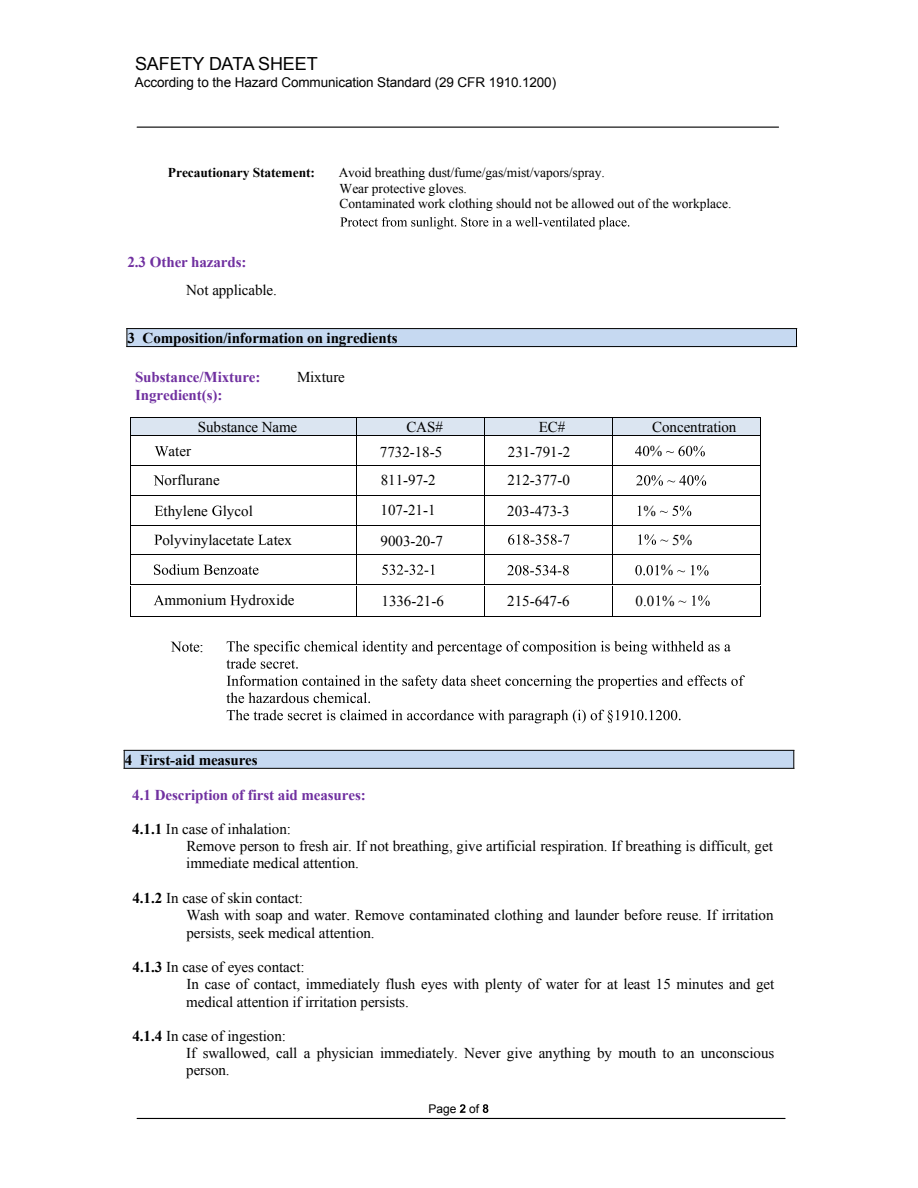
<style>
.page{position:relative;width:918px;height:1188px;background:#fff}
.page>*{position:absolute;margin:0;border:0;box-sizing:border-box;transform-origin:0 0}
.t1{font:18px "Arial";letter-spacing:-.005em;color:#000}
.t2{font:15px/17.2px "Times New Roman";letter-spacing:-.005em;color:#000}
.t3{font:700 15px "Times New Roman";letter-spacing:-.005em;color:#7030a0}
.t4{font:700 15px "Times New Roman";letter-spacing:-.005em;color:#000}
.t5{font:13.5px/15.5px "Times New Roman";letter-spacing:-.005em;color:#000}
.t6{font:13.5px "Arial";letter-spacing:-.01em;color:#000}
.t7{font:700 13.5px "Times New Roman";letter-spacing:-.005em;color:#000}
.t8{font:12px "Arial";color:#000}
.s1{font-weight:700}
</style>
<div class="page">
<hr style="left:137px;top:127px;width:642px;height:1px;background:#000">
<div style="left:127px;top:329px;width:8px;height:17px;background:#c6d9f1"></div>
<div style="left:788px;top:329px;width:8px;height:17px;background:#c6d9f1"></div>
<div style="left:135px;top:329px;width:653px;height:17px;background:#c6d9f1"></div>
<hr style="left:127px;top:328px;width:670px;height:1px;background:#000">
<svg style="left:126px;top:329px;width:1px;height:17px"></svg>
<hr style="left:127px;top:346px;width:670px;height:1px;background:#000">
<svg style="left:796px;top:329px;width:1px;height:17px"></svg>
<hr style="left:137px;top:1118px;width:648px;height:1px;background:#000">
<svg style="left:460px;top:1104px;width:5px;height:9px"></svg>
<svg style="left:483px;top:1104px;width:5px;height:9px"></svg>
<svg style="left:226px;top:641px;width:505px;height:28px"></svg>
<svg style="left:226px;top:675px;width:519px;height:28px"></svg>
<svg style="left:227px;top:710px;width:454px;height:13px"></svg>
<svg style="left:171px;top:642px;width:28px;height:10px"></svg>
<div style="left:125px;top:751px;width:7px;height:17px;background:#c6d9f1"></div>
<div style="left:786px;top:751px;width:7px;height:17px;background:#c6d9f1"></div>
<div style="left:132px;top:751px;width:654px;height:17px;background:#c6d9f1"></div>
<hr style="left:124px;top:750px;width:670px;height:1px;background:#000">
<svg style="left:124px;top:751px;width:1px;height:17px"></svg>
<hr style="left:124px;top:768px;width:670px;height:1px;background:#000">
<svg style="left:793px;top:751px;width:1px;height:17px"></svg>
<div style="left:131px;top:418px;width:225px;height:17px;background:#dbe5f1"></div>
<div style="left:357px;top:418px;width:127px;height:17px;background:#dbe5f1"></div>
<div style="left:485px;top:418px;width:127px;height:17px;background:#dbe5f1"></div>
<div style="left:613px;top:418px;width:147px;height:17px;background:#dbe5f1"></div>
<hr style="left:131px;top:417px;width:225px;height:1px;background:#000">
<hr style="left:357px;top:417px;width:127px;height:1px;background:#000">
<hr style="left:485px;top:417px;width:127px;height:1px;background:#000">
<hr style="left:613px;top:417px;width:147px;height:1px;background:#000">
<svg style="left:153px;top:475px;width:11px;height:10px"></svg>
<svg style="left:636px;top:475px;width:70px;height:11px"></svg>
<hr style="left:131px;top:435px;width:225px;height:1px;background:#000">
<hr style="left:357px;top:435px;width:127px;height:1px;background:#000">
<hr style="left:485px;top:435px;width:127px;height:1px;background:#000">
<hr style="left:613px;top:435px;width:147px;height:1px;background:#000">
<svg style="left:155px;top:506px;width:8px;height:10px"></svg>
<svg style="left:212px;top:506px;width:10px;height:10px"></svg>
<svg style="left:638px;top:506px;width:4px;height:10px"></svg>
<svg style="left:660px;top:506px;width:31px;height:10px"></svg>
<hr style="left:131px;top:465px;width:225px;height:1px;background:#000">
<hr style="left:357px;top:465px;width:127px;height:1px;background:#000">
<hr style="left:485px;top:465px;width:127px;height:1px;background:#000">
<hr style="left:613px;top:465px;width:147px;height:1px;background:#000">
<hr style="left:131px;top:495px;width:225px;height:1px;background:#000">
<hr style="left:357px;top:495px;width:127px;height:1px;background:#000">
<hr style="left:485px;top:495px;width:127px;height:1px;background:#000">
<hr style="left:613px;top:495px;width:147px;height:1px;background:#000">
<hr style="left:131px;top:525px;width:225px;height:1px;background:#000">
<hr style="left:357px;top:525px;width:127px;height:1px;background:#000">
<hr style="left:485px;top:525px;width:127px;height:1px;background:#000">
<hr style="left:613px;top:525px;width:147px;height:1px;background:#000">
<hr style="left:131px;top:555px;width:225px;height:1px;background:#000">
<hr style="left:357px;top:555px;width:127px;height:1px;background:#000">
<hr style="left:485px;top:555px;width:127px;height:1px;background:#000">
<hr style="left:613px;top:555px;width:147px;height:1px;background:#000">
<hr style="left:131px;top:584px;width:225px;height:1px;background:#000">
<hr style="left:357px;top:584px;width:127px;height:1px;background:#000">
<hr style="left:485px;top:584px;width:127px;height:1px;background:#000">
<hr style="left:613px;top:584px;width:147px;height:1px;background:#000">
<svg style="left:154px;top:535px;width:8px;height:10px"></svg>
<svg style="left:258px;top:535px;width:9px;height:10px"></svg>
<svg style="left:508px;top:534px;width:61px;height:11px"></svg>
<svg style="left:638px;top:534px;width:30px;height:11px"></svg>
<svg style="left:154px;top:595px;width:10px;height:10px"></svg>
<svg style="left:230px;top:595px;width:11px;height:10px"></svg>
<svg style="left:656px;top:595px;width:4px;height:11px"></svg>
<svg style="left:678px;top:601px;width:8px;height:2px"></svg>
<svg style="left:692px;top:595px;width:18px;height:11px"></svg>
<svg style="left:154px;top:564px;width:105px;height:11px"></svg>
<svg style="left:382px;top:565px;width:53px;height:10px"></svg>
<svg style="left:507px;top:565px;width:62px;height:10px"></svg>
<svg style="left:635px;top:565px;width:24px;height:10px"></svg>
<svg style="left:677px;top:570px;width:8px;height:2px"></svg>
<svg style="left:691px;top:565px;width:18px;height:11px"></svg>
<svg style="left:340px;top:217px;width:289px;height:12px"></svg>
<svg style="left:130px;top:417px;width:1px;height:200px"></svg>
<hr style="left:131px;top:616px;width:225px;height:1px;background:#000">
<svg style="left:356px;top:417px;width:1px;height:200px"></svg>
<hr style="left:357px;top:616px;width:127px;height:1px;background:#000">
<svg style="left:484px;top:417px;width:1px;height:200px"></svg>
<hr style="left:485px;top:616px;width:127px;height:1px;background:#000">
<svg style="left:612px;top:417px;width:1px;height:200px"></svg>
<hr style="left:613px;top:616px;width:147px;height:1px;background:#000">
<svg style="left:760px;top:417px;width:1px;height:200px"></svg>
<svg style="left:155px;top:446px;width:14px;height:10px"></svg>
<svg style="left:635px;top:446px;width:14px;height:10px"></svg>
<svg style="left:666px;top:446px;width:39px;height:10px"></svg>
<p class="t1" style="left:135px;top:52px;width:184px">SAFETY DATA SHEET</p>
<p class="t6" style="left:135px;top:74px;width:423px">According to the Hazard Communication Standard (29 CFR 1910.1200)</p>
<p class="t7" style="left:168px;top:164px;width:149px">Precautionary Statement:</p>
<p class="t5" style="left:339px;top:165px;width:394px">Avoid breathing dust/fume/gas/mist/vapors/spray.<br>Wear protective gloves.<br>Contaminated work clothing should not be allowed out of the workplace.</p>
<p class="t3" style="left:127px;top:251px;width:121px">2.3 Other hazards:</p>
<p class="t2" style="left:186px;top:282px;width:92px">Not applicable.</p>
<p class="t4" style="left:127px;top:327px;width:272px">3 Composition/information on ingredients</p>
<p class="t3" style="left:135px;top:367px;width:127px">Substance/Mixture:</p>
<p class="t2" style="left:297px;top:368px;width:49px">Mixture</p>
<p class="t3" style="left:135px;top:385px;width:89px">Ingredient(s):</p>
<p class="t2" style="left:198px;top:418px;width:101px">Substance Name</p>
<p class="t2" style="left:406px;top:418px;width:38px">CAS#</p>
<p class="t2" style="left:539px;top:418px;width:28px">EC#</p>
<p class="t2" style="left:652px;top:418px;width:86px">Concentration</p>
<p class="t2" style="left:169px;top:442px;width:24px">ater</p>
<p class="t2" style="left:380px;top:443px;width:64px">7732-18-5</p>
<p class="t2" style="left:508px;top:443px;width:64px">231-791-2</p>
<p class="t2" style="left:650px;top:442px;width:14px">%</p>
<p class="t2" style="left:165px;top:471px;width:57px">orflurane</p>
<p class="t2" style="left:381px;top:471px;width:57px">811-97-2</p>
<p class="t2" style="left:507px;top:471px;width:64px">212-377-0</p>
<p class="t2" style="left:163px;top:502px;width:91px">thylene lycol</p>
<p class="t2" style="left:381px;top:501px;width:57px">107-21-1</p>
<p class="t2" style="left:507px;top:502px;width:64px">203-473-3</p>
<p class="t2" style="left:643px;top:502px;width:14px">%</p>
<p class="t2" style="left:162px;top:531px;width:131px">olyvinylacetate atex</p>
<p class="t2" style="left:381px;top:532px;width:64px">9003-20-7</p>
<p class="t2" style="left:672px;top:531px;width:22px">5%</p>
<p class="t2" style="left:661px;top:561px;width:14px">%</p>
<p class="t2" style="left:164px;top:591px;width:132px">mmonium ydroxide</p>
<p class="t2" style="left:381px;top:592px;width:64px">1336-21-6</p>
<p class="t2" style="left:507px;top:592px;width:64px">215-647-6</p>
<p class="t2" style="left:636px;top:592px;width:41px">0.0 %</p>
<p class="t2" style="left:200px;top:638px;width:6px">:</p>
<p class="t4" style="left:125px;top:749px;width:134px">4 First-aid measures</p>
<p class="t3" style="left:132px;top:785px;width:235px">4.1 Description of first aid measures:</p>
<p class="t2" style="left:186px;top:820px;width:588px;text-indent:-54px"><span class="s1">4.1.1</span> In case of inhalation:<br>Remove person to fresh air. If not breathing, give artificial respiration. If breathing is difficult, get immediate medical attention.</p>
<p class="t2" style="left:186px;top:889px;width:589px;text-indent:-54px"><span class="s1">4.1.2</span> In case of skin contact:<br>Wash with soap and water. Remove contaminated clothing and launder before reuse. If irritation persists, seek medical attention.</p>
<p class="t2" style="left:186px;top:958px;width:590px;text-indent:-54px"><span class="s1">4.1.3</span> In case of eyes contact:<br>In case of contact, immediately flush eyes with plenty of water for at least 15 minutes and get medical attention if irritation persists.</p>
<p class="t2" style="left:186px;top:1027px;width:590px;text-indent:-54px"><span class="s1">4.1.4</span> In case of ingestion:<br>If swallowed, call a physician immediately. Never give anything by mouth to an unconscious person.</p>
<p class="t8" style="left:428px;top:1101px;width:52px">Page of</p>
</div>
